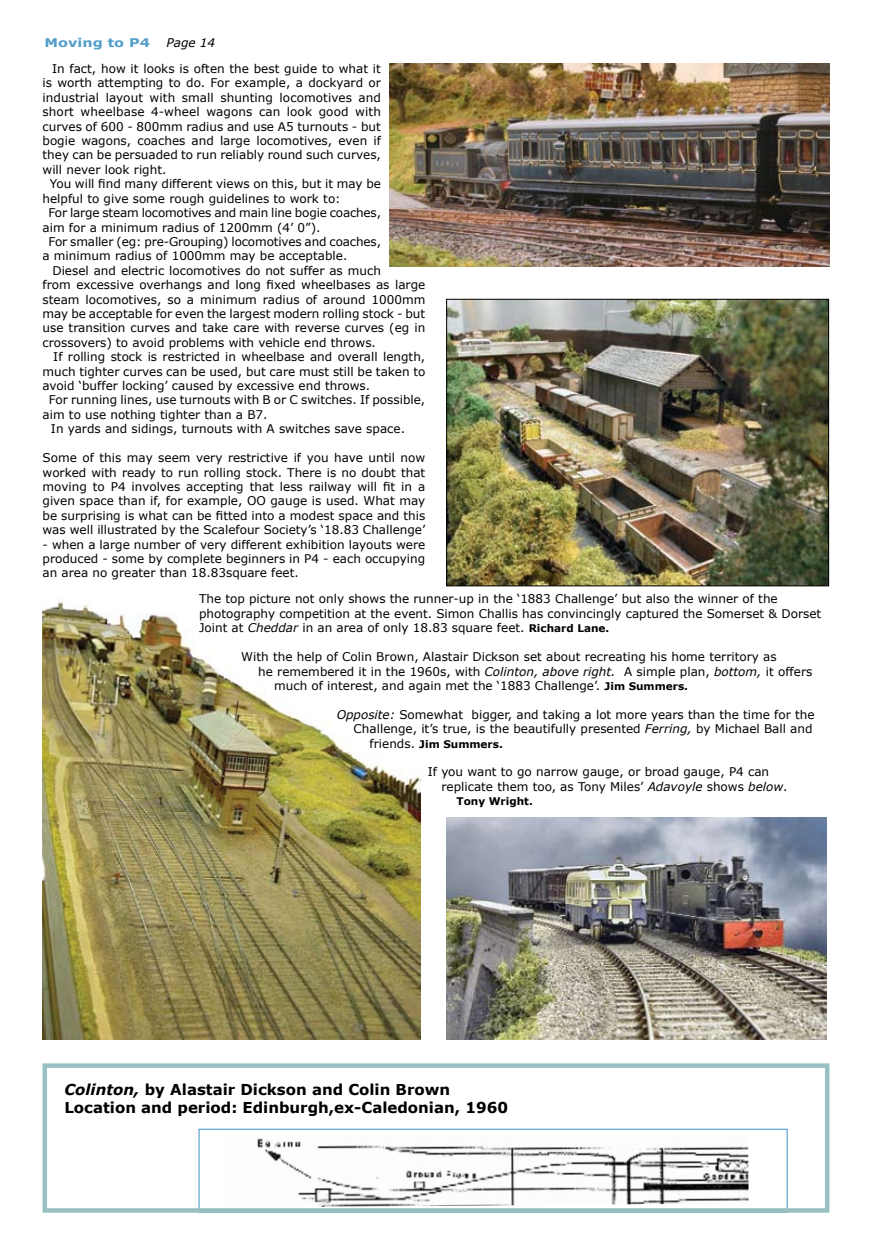
<style>
.page{position:relative;width:872px;height:1234px;background:#fff}
.page>*{position:absolute;margin:0;border:0;box-sizing:border-box;transform-origin:0 0}
.t1{font:700 15px/18px "Verdana";color:#000}
.t2{font:12px/14.4px "Verdana";color:#000;text-align:justify}
.t3{font:700 12px "Verdana";color:#539eca;scale:1.2 1}
.t4{font:italic 12px "Verdana";color:#000}
.t5{font:700 10.5px "Verdana";color:#000}
.s1{font-style:italic}
.s2{font-weight:700;font-size:10.5px}
.s3{font-weight:400;font-size:12px}
</style>
<div class="page">
<img style="left:43px;top:597px;width:377px;height:442px">
<img style="left:389px;top:64px;width:440px;height:203px">
<img style="left:447px;top:817px;width:379px;height:222px">
<img style="left:448px;top:301px;width:379px;height:283px">
<div style="left:446px;top:299px;width:383px;height:287px;border:1px solid #000"></div>
<img style="left:257px;top:1138px;width:491px;height:69px">
<div style="left:198px;top:1128px;width:589px;height:84px;border:1px solid #539eca"></div>
<div style="left:43px;top:1063px;width:786px;height:149px;border:4px solid #98c0c2"></div>
<p class="t3" style="left:45px;top:35px;width:89px">Moving to P4</p>
<p class="t4" style="left:167px;top:35px;width:50px">Page 1 4</p>
<p class="t2" style="left:43px;top:61px;width:340px;text-indent:10px">In fact, how it looks is often the best guide to what it is worth attempting to do. For example, a dockyard or industrial layout with small shunting locomotives and short wheelbase 4-wheel wagons can look good with curves of 600 - 800mm radius and use A5 turnouts - but bogie wagons, coaches and large locomotives, even if they can be persuaded to run reliably round such curves, will never look right.</p>
<p class="t2" style="left:50px;top:176px;width:333px">You will find many different views on this, but it may be</p>
<p class="t2" style="left:43px;top:191px;width:300px">helpful to give some rough guidelines to work to:</p>
<p class="t2" style="left:49px;top:205px;width:334px">For large steam locomotives and main line bogie coaches,</p>
<p class="t2" style="left:43px;top:219px;width:279px">aim for a minimum radius of 1200mm (4’ 0”).</p>
<p class="t2" style="left:49px;top:234px;width:334px">For smaller (eg: pre-Grouping) locomotives and coaches,</p>
<p class="t2" style="left:43px;top:248px;width:306px">a minimum radius of 1000mm may be acceptable.</p>
<p class="t2" style="left:52px;top:263px;width:330px">Diesel and electric locomotives do not suffer as much</p>
<p class="t2" style="left:43px;top:277px;width:384px">from excessive overhangs and long fixed wheelbases as large</p>
<p class="t2" style="left:43px;top:291px;width:384px">steam locomotives, so a minimum radius of around 1000mm</p>
<p class="t2" style="left:43px;top:306px;width:384px">may be acceptable for even the largest modern rolling stock - but</p>
<p class="t2" style="left:43px;top:320px;width:384px">use transition curves and take care with reverse curves (eg in</p>
<p class="t2" style="left:43px;top:335px;width:335px">crossovers) to avoid problems with vehicle end throws.</p>
<p class="t2" style="left:53px;top:349px;width:373px">If rolling stock is restricted in wheelbase and overall length,</p>
<p class="t2" style="left:43px;top:363px;width:384px">much tighter curves can be used, but care must still be taken to</p>
<p class="t2" style="left:43px;top:378px;width:329px">avoid ‘buffer locking’ caused by excessive end throws.</p>
<p class="t2" style="left:49px;top:392px;width:378px">For running lines, use turnouts with B or C switches. If possible,</p>
<p class="t2" style="left:43px;top:407px;width:226px">aim to use nothing tighter than a B7.</p>
<p class="t2" style="left:51px;top:421px;width:355px">In yards and sidings, turnouts with A switches save space.</p>
<p class="t2" style="left:43px;top:450px;width:384px">Some of this may seem very restrictive if you have until now worked with ready to run rolling stock. There is no doubt that moving to P4 involves accepting that less railway will fit in a given space than if, for example, OO gauge is used. What may be surprising is what can be fitted into a modest space and this was well illustrated by the Scalefour Society’s ‘18.83 Challenge’</p>
<p class="t2" style="left:43px;top:536px;width:384px">- when a large number of very different exhibition layouts were produced - some by complete beginners in P4 - each occupying an area no greater than 18.83square feet.</p>
<p class="t2" style="left:199px;top:591px;width:624px;text-align:left">The top picture not only shows the runner-up in the ‘1883 Challenge’ but also the winner of the photography competition at the event. Simon Challis has convincingly captured the Somerset &amp; Dorset<br>Joint at <span class="s1">Cheddar</span> in an area of only 18.83 square feet. <span class="s2">Richard Lane.</span></p>
<p class="t2" style="left:241px;top:649px;width:537px">With the help of Colin Brown, Alastair Dickson set about recreating his home territory as</p>
<p class="t2" style="left:258px;top:663px;width:555px">he remembered it in the 1960s, with <span class="s1">Colinton, above right.</span> A simple plan, <span class="s1">bottom,</span> it offers</p>
<p class="t2" style="left:274px;top:677px;width:415px">much of interest, and again met the ‘1883 Challenge’. <span class="s2">Jim Summers.</span></p>
<p class="t2" style="left:337px;top:706px;width:479px;text-align:right"><span class="s1">Opposite:</span> Somewhat bigger, and taking a lot more years than the time for the<br>Challenge, it’s true, is the beautifully presented <span class="s1">Ferring,</span> by Michael Ball and</p>
<p class="t5" style="left:369px;top:737px;width:135px"><span class="s3">friends.</span> Jim Summers.</p>
<p class="t2" style="left:441px;top:764px;width:348px;text-indent:-14px">If you want to go narrow gauge, or broad gauge, P4 can replicate them too, as Tony Miles’ <span class="s1">Adavoyle</span> shows <span class="s1">below</span>.</p>
<p class="t5" style="left:456px;top:794px;width:78px">Tony Wright.</p>
<p class="t1" style="left:64px;top:1079px;width:445px"><span class="s1">Colinton,</span> by Alastair Dickson and Colin Brown<br>Location and period: Edinburgh,ex-Caledonian, 1960</p>
</div>
